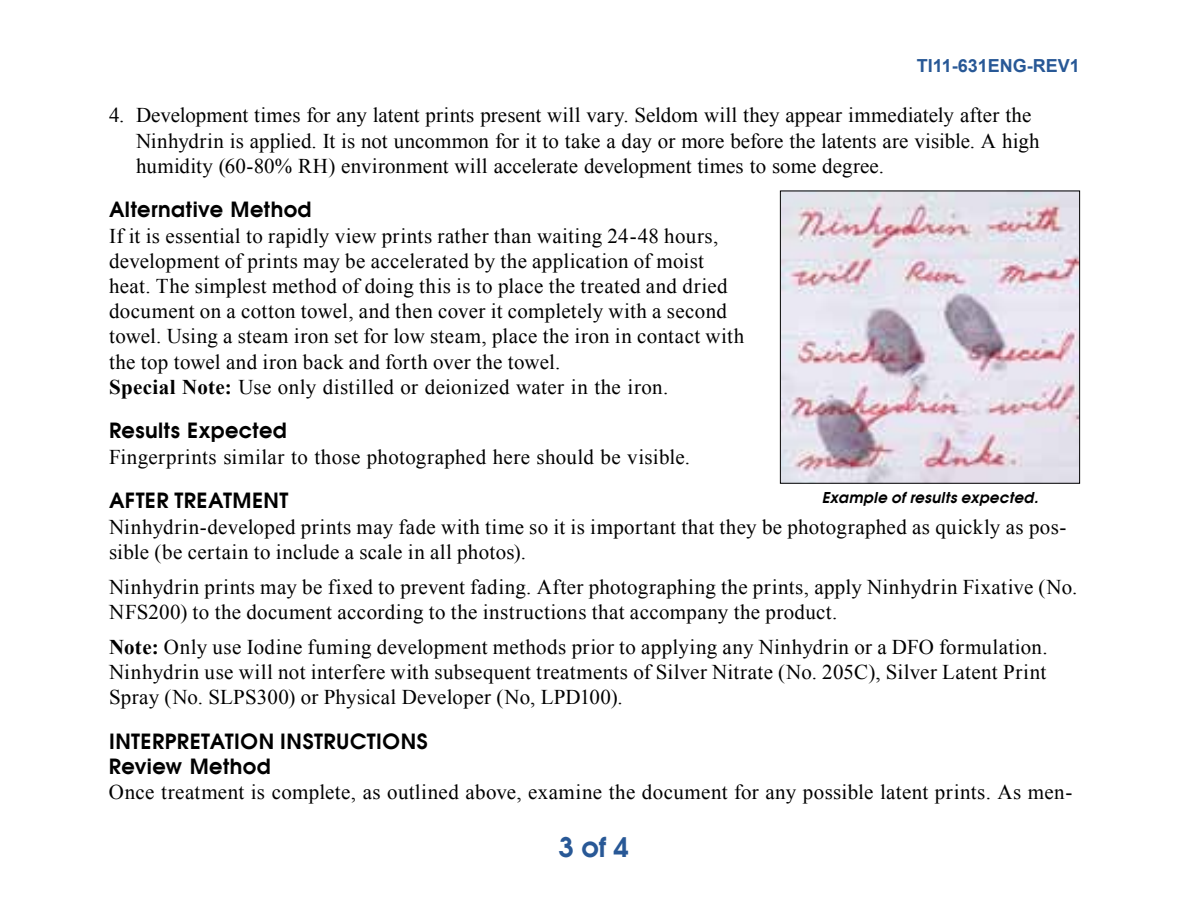
<style>
.page{position:relative;width:1188px;height:918px;background:#fff}
.page>*{position:absolute;margin:0;border:0;box-sizing:border-box;transform-origin:0 0}
.t1{font:700 27px "Avalon";color:#285896}
.t2{font:21px/25.2px "Times New Roman";letter-spacing:.015em;color:#000}
.t3{font:700 21px "Avalon";letter-spacing:.02em;color:#000}
.t4{font:700 18px "Arial";color:#285896}
.t5{font:italic 700 15px "Avalon";letter-spacing:.025em;color:#000}
.s1{font-weight:700}
</style>
<div class="page">
<img style="left:782px;top:193px;width:296px;height:289px">
<div style="left:780px;top:191px;width:300px;height:293px;border:1px solid #000"></div>
<p class="t4" style="left:917px;top:54px;width:165px">TI11-631ENG-REV1</p>
<p class="t2" style="left:136px;top:102px;width:905px;text-indent:-27px">4. Development times for any latent prints present will vary. Seldom will they appear immediately after the<br>Ninhydrin is applied. It is not uncommon for it to take a day or more before the latents are visible. A high humidity (60-80% RH) environment will accelerate development times to some degree.</p>
<p class="t3" style="left:109px;top:195px;width:204px">ALTERNATIVE METHOD</p>
<p class="t2" style="left:109px;top:223px;width:637px">If it is essential to rapidly view prints rather than waiting 24-48 hours, development of prints may be accelerated by the application of moist heat. The simplest method of doing this is to place the treated and dried document on a cotton towel, and then cover it completely with a second towel. Using a steam iron set for low steam, place the iron in contact with the top towel and iron back and forth over the towel.<br><span class="s1">Special Note:</span> Use only distilled or deionized water in the iron.</p>
<p class="t3" style="left:109px;top:416px;width:179px">RESULTS EXPECTED</p>
<p class="t2" style="left:109px;top:444px;width:583px">Fingerprints similar to those photographed here should be visible.</p>
<p class="t3" style="left:109px;top:486px;width:28px">AFTER</p>
<p class="t3" style="left:175px;top:486px;width:24px">TREATMENT</p>
<p class="t2" style="left:109px;top:514px;width:959px">Ninhydrin-developed prints may fade with time so it is important that they be photographed as quickly as pos&shy;sible (be certain to include a scale in all photos).</p>
<p class="t2" style="left:109px;top:574px;width:970px">Ninhydrin prints may be fixed to prevent fading. After photographing the prints, apply Ninhydrin Fixative (No.<br>NFS200) to the document according to the instructions that accompany the product.</p>
<p class="t2" style="left:109px;top:634px;width:940px;text-align:justify"><span class="s1">Note:</span> Only use Iodine fuming development methods prior to applying any Ninhydrin or a DFO formulation.<br>Ninhydrin use will not interfere with subsequent treatments of Silver Nitrate (No. 205C), Silver Latent Print Spray (No. SLPS300) or Physical Developer (No, LPD100).</p>
<p class="t3" style="left:109px;top:727px;width:20px">INTERPRETATION</p>
<p class="t3" style="left:280px;top:727px;width:20px">INSTR</p>
<p class="t3" style="left:336px;top:727px;width:28px">UCTIONS</p>
<p class="t3" style="left:109px;top:752px;width:163px">REVIEW METHOD</p>
<p class="t2" style="left:109px;top:779px;width:965px">Once treatment is complete, as outlined above, examine the document for any possible latent prints. As men-</p>
<p class="t5" style="left:822px;top:487px;width:218px">Example of results expected.</p>
<p class="t1" style="left:559px;top:829px;width:72px">3 OF 4</p>
</div>
